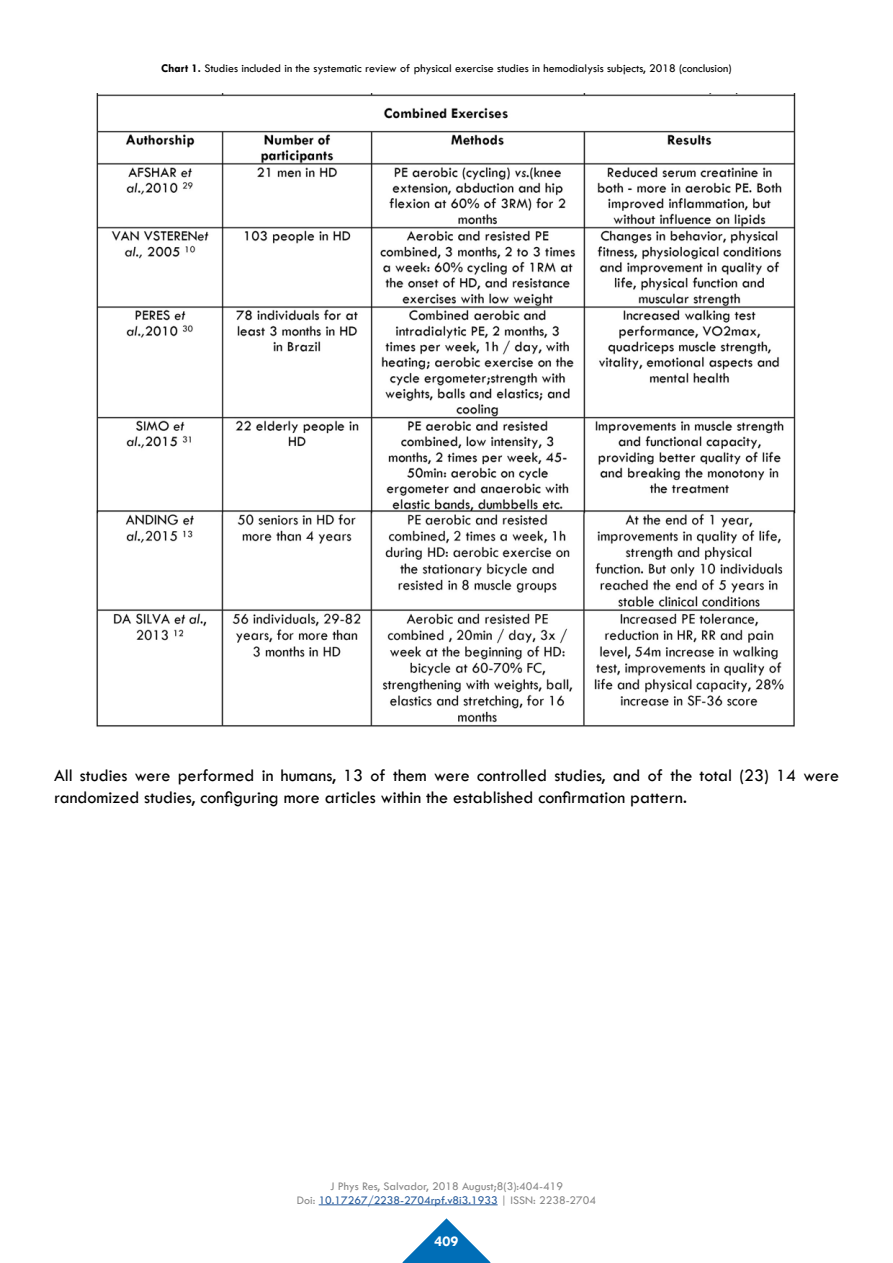
<style>
.page{position:relative;width:893px;height:1263px;background:#fff}
.page>*{position:absolute;margin:0;border:0;box-sizing:border-box;transform-origin:0 0}
.t1{font:18px/21.6px "Tw Cen";color:#000}
.t2{font:700 15px "Tw Cen";color:#fff}
.t3{font:12px "Tw Cen";color:#000}
.t4{font:12px/14.4px "Tw Cen";color:#878787;text-align:center}
.s1{font-weight:700}
.s2{color:#275b9b}
</style>
<div class="page">
<svg style="left:402px;top:1218px;width:89px;height:45px"></svg>
<hr style="left:319px;top:1204px;width:179px;height:1px;background:#275b9b">
<img style="left:96px;top:94px;width:700px;height:633px">
<p class="t3" style="left:161px;top:61px;width:572px"><span class="s1">Chart 1.</span> Studies included in the systematic review of physical exercise studies in hemodialysis subjects, 2018 (conclusion)</p>
<p class="t1" style="left:54px;top:764px;width:786px">All studies were performed in humans, 13 of them were controlled studies, and of the total (23) 14 were randomized studies, configuring more articles within the established confirmation pattern.</p>
<p class="t4" style="left:297px;top:1178px;width:301px">J Phys Res, Salvador, 2018 August;8(3):404-419<br>Doi: <span class="s2">10.17267/2238-2704rpf.v8i3.1933</span> | ISSN: 2238-2704</p>
<p class="t2" style="left:435px;top:1232px;width:25px">409</p>
</div>
